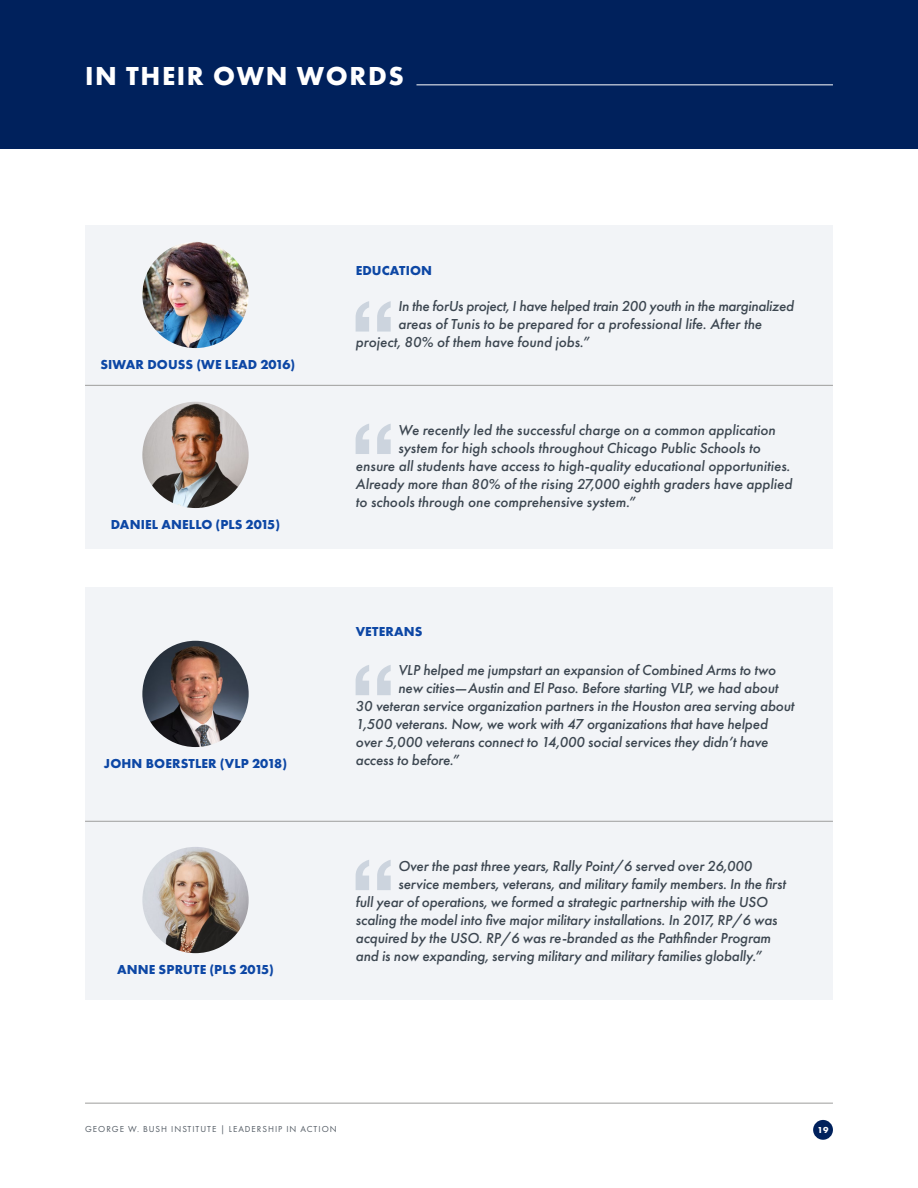
<style>
.page{position:relative;width:918px;height:1188px;background:#fff}
.page>*{position:absolute;margin:0;border:0;box-sizing:border-box;transform-origin:0 0}
.t1{font:700 27px "Futura PT";letter-spacing:.06em;color:#fff}
.t2{font:italic 500 15px "Futura PT";letter-spacing:-.01em;color:#3d4751}
.t3{font:700 13.5px "Futura PT";letter-spacing:.01em;color:#0d47a5}
.t4{font:9px "Futura PT";letter-spacing:.11em;color:#525a63}
.t5{font:700 9px "Futura PT";color:#fff}
</style>
<div class="page">
<hr style="left:85px;top:1103px;width:748px;height:1px;background:#9d9d9c">
<div style="left:813px;top:1120px;width:20px;height:20px;background:#00215c;border-radius:50%"></div>
<div style="left:85px;top:225px;width:748px;height:324px;background:#f2f4f7"></div>
<svg style="left:356px;top:301px;width:35px;height:31px"></svg>
<svg style="left:356px;top:424px;width:35px;height:30px"></svg>
<img style="left:142px;top:242px;width:107px;height:106px;border-radius:53px">
<img style="left:142px;top:402px;width:107px;height:106px;border-radius:53px">
<hr style="left:85px;top:385px;width:748px;height:1px;background:#9d9d9c">
<div style="left:85px;top:587px;width:748px;height:412px;background:#f2f4f7"></div>
<svg style="left:356px;top:665px;width:35px;height:30px"></svg>
<img style="left:142px;top:641px;width:107px;height:106px;border-radius:53px">
<img style="left:142px;top:847px;width:107px;height:106px;border-radius:53px">
<hr style="left:85px;top:821px;width:748px;height:1px;background:#9d9d9c">
<svg style="left:356px;top:860px;width:35px;height:30px"></svg>
<div style="left:0;top:0;width:918px;height:149px;background:#00215c"></div>
<hr style="left:416px;top:84px;width:417px;height:1px;background:#fff">
<h1 class="t1" style="left:85px;top:58px;width:502px">IN THEIR OWN WORDS: EDUCATION</h1>
<p class="t3" style="left:100px;top:356px;width:197px">SIWAR DOUSS (WE LEAD 2016)</p>
<p class="t3" style="left:111px;top:516px;width:171px">DANIEL ANELLO (PLS 2015)</p>
<p class="t3" style="left:356px;top:262px;width:78px">EDUCATION</p>
<p class="t2" style="left:398px;top:297px;width:397px">In the forUs project, I have helped train 200 youth in the marginalized</p>
<p class="t2" style="left:398px;top:315px;width:365px">areas of Tunis to be prepared for a professional life. After the</p>
<p class="t2" style="left:356px;top:333px;width:236px">project, 80% of them have found jobs.”</p>
<p class="t2" style="left:398px;top:421px;width:379px">We recently led the successful charge on a common application</p>
<p class="t2" style="left:398px;top:439px;width:364px">system for high schools throughout Chicago Public Schools to</p>
<p class="t2" style="left:356px;top:457px;width:436px">ensure all students have access to high-quality educational opportunities.</p>
<p class="t2" style="left:356px;top:475px;width:438px">Already more than 80% of the rising 27,000 eighth graders have applied</p>
<p class="t2" style="left:356px;top:493px;width:282px">to schools through one comprehensive system.”</p>
<p class="t3" style="left:356px;top:623px;width:68px">VETERANS</p>
<p class="t2" style="left:398px;top:661px;width:379px">VLP helped me jumpstart an expansion of Combined Arms to two</p>
<p class="t2" style="left:398px;top:679px;width:382px">new cities—Austin and El Paso. Before starting VLP, we had about</p>
<p class="t2" style="left:356px;top:697px;width:440px">30 veteran service organization partners in the Houston area serving about</p>
<p class="t2" style="left:356px;top:715px;width:414px">1,500 veterans. Now, we work with 47 organizations that have helped</p>
<p class="t2" style="left:356px;top:733px;width:414px">over 5,000 veterans connect to 14,000 social services they didn’t have</p>
<p class="t3" style="left:104px;top:755px;width:185px">JOHN BOERSTLER (VLP 2018)</p>
<p class="t2" style="left:356px;top:751px;width:106px">access to before.”</p>
<p class="t3" style="left:117px;top:961px;width:158px">ANNE SPRUTE (PLS 2015)</p>
<p class="t2" style="left:398px;top:857px;width:355px">Over the past three years, Rally Point/6 served over 26,000</p>
<p class="t2" style="left:398px;top:875px;width:389px">service members, veterans, and military family members. In the first</p>
<p class="t2" style="left:356px;top:893px;width:414px">full year of operations, we formed a strategic partnership with the USO</p>
<p class="t2" style="left:356px;top:911px;width:423px">scaling the model into five major military installations. In 2017, RP/6 was</p>
<p class="t2" style="left:356px;top:929px;width:417px">acquired by the USO. RP/6 was re-branded as the Pathfinder Program</p>
<p class="t2" style="left:356px;top:947px;width:408px">and is now expanding, serving military and military families globally.”</p>
<p class="t4" style="left:85px;top:1123px;width:253px">GEORGE W. BUSH INSTITUTE | LEADERSHIP IN ACTION</p>
<p class="t5" style="left:818px;top:1124px;width:12px">19</p>
</div>
